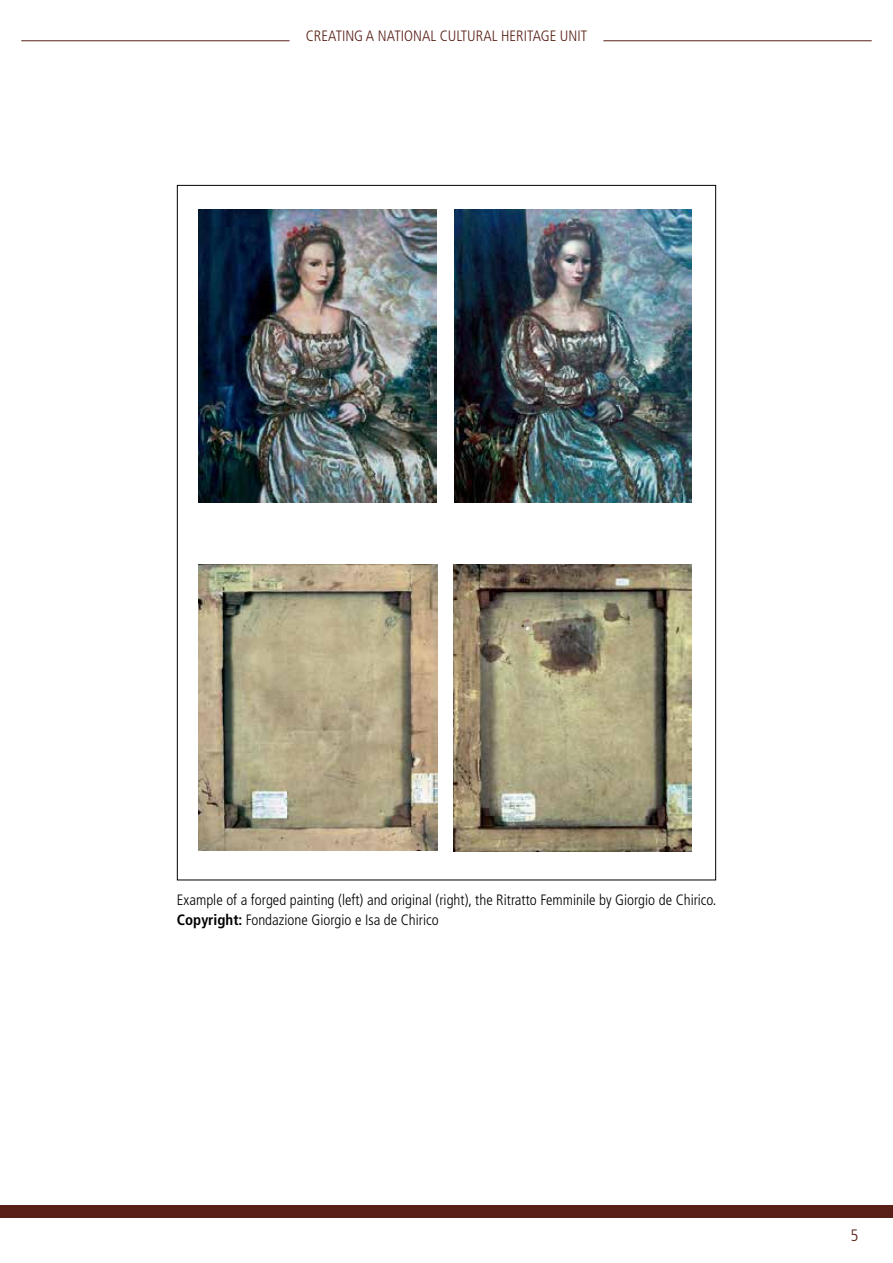
<style>
.page{position:relative;width:893px;height:1263px;background:#fff}
.page>*{position:absolute;margin:0;border:0;box-sizing:border-box;transform-origin:0 0}
.t1{font:300 condensed 16.5px "Frutiger LT Std";color:#582016}
.texte{font:300 condensed 15px "Frutiger LT Std";color:#000}
.t2{font:300 condensed 15px "Frutiger LT Std";color:#582016}
.s1{font-weight:700}
</style>
<div class="page">
<img style="left:198px;top:210px;width:239px;height:292px">
<img style="left:454px;top:210px;width:237px;height:292px">
<img style="left:198px;top:565px;width:239px;height:285px">
<img style="left:454px;top:565px;width:237px;height:286px">
<hr style="left:21px;top:40px;width:269px;height:1px;background:#582016">
<hr style="left:603px;top:40px;width:269px;height:1px;background:#582016">
<div style="left:0;top:1205px;width:893px;height:13px;background:#582016"></div>
<p class="t2" style="left:306px;top:27px;width:283px">CREATING A NATIONAL CULTURAL HERITAGE UNIT</p>
<p class="texte" style="left:177px;top:891px;width:541px">Example of a forged painting (left) and original (right), the Ritratto Femminile by Giorgio de Chirico.</p>
<p class="texte" style="left:177px;top:911px;width:263px"><span class="s1">Copyright:</span> Fondazione Giorgio e Isa de Chirico</p>
<p class="t1" style="left:850px;top:1226px;width:9px">5</p>
</div>
